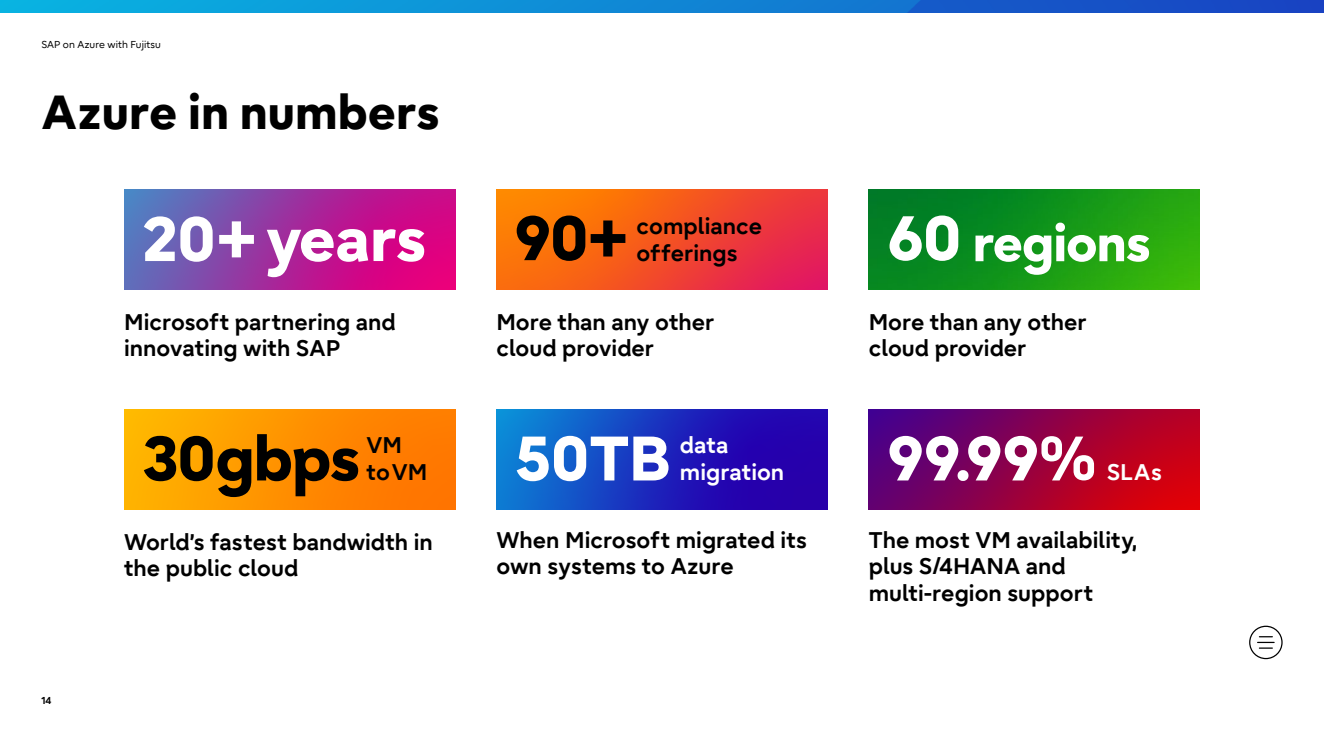
<style>
.page{position:relative;width:1324px;height:745px;background:#fff}
.page>*{position:absolute;margin:0;border:0;box-sizing:border-box;transform-origin:0 0}
.t1{font:800 47.5px "Fujitsu Infinity Pro";color:#000}
.t2{font:800 23.75px "Fujitsu Infinity Pro";color:#fff}
.t3{font:700 22.5px/26.2px "Fujitsu Infinity Pro";color:#000}
.t4{font:700 22.5px/26.2px "Fujitsu Infinity Pro";color:#fff}
.t5{font:10px "Fujitsu Infinity Pro";color:#000}
.t6{font:700 10px "Fujitsu Infinity Pro";color:#000}
</style>
<div class="page">
<img style="left:0;top:0;width:1323px;height:12px">
<svg style="left:496px;top:190px;width:331px;height:99px;background:#f14d29"></svg>
<svg style="left:496px;top:409px;width:331px;height:99px;background:#1c29ba"></svg>
<svg style="left:516px;top:215px;width:109px;height:46px;background:#853b06"></svg>
<svg style="left:516px;top:435px;width:152px;height:46px"></svg>
<svg style="left:124px;top:190px;width:331px;height:99px;background:#9d349d"></svg>
<div style="left:124px;top:409px;width:331px;height:99px;background:linear-gradient(to right,#ffb700,#ff7000)"></div>
<svg style="left:144px;top:216px;width:280px;height:61px"></svg>
<svg style="left:144px;top:434px;width:214px;height:62px;background:#975a00"></svg>
<img style="left:868px;top:190px;width:331px;height:99px">
<svg style="left:868px;top:409px;width:331px;height:99px;background:#99003f"></svg>
<svg style="left:889px;top:435px;width:205px;height:45px"></svg>
<svg style="left:889px;top:215px;width:69px;height:46px"></svg>
<svg style="left:975px;top:222px;width:174px;height:52px"></svg>
<svg style="left:1249px;top:626px;width:32px;height:32px"></svg>
<div style="left:1249px;top:625px;width:33px;height:33px;border:1px solid #000;border-radius:50%"></div>
<svg style="left:1257px;top:635px;width:17px;height:13px"></svg>
<p class="t5" style="left:41px;top:38px;width:121px">SAP on Azure with Fujitsu</p>
<h1 class="t1" style="left:41px;top:81px;width:400px">Azure in numbers</h1>
<p class="t3" style="left:124px;top:308px;width:273px">Microsoft partnering and innovating with SAP</p>
<p class="t3" style="left:366px;top:431px;width:62px">VM to VM</p>
<p class="t6" style="left:41px;top:693px;width:12px">14</p>
<p class="t3" style="left:124px;top:528px;width:310px">World’s fastest bandwidth in the public cloud</p>
<p class="t3" style="left:636px;top:213px;width:127px">compliance offerings</p>
<p class="t3" style="left:496px;top:308px;width:219px">More than any other cloud provider</p>
<p class="t4" style="left:680px;top:431px;width:106px">data migration</p>
<p class="t3" style="left:496px;top:526px;width:312px">When Microsoft migrated its own systems to Azure</p>
<p class="t3" style="left:868px;top:308px;width:219px">More than any other cloud provider</p>
<p class="t2" style="left:1104px;top:456px;width:61px">SLAs</p>
<p class="t4" style="left:1106px;top:458px;width:56px">SLAs</p>
<p class="t3" style="left:868px;top:526px;width:270px">The most VM availability, plus S/4HANA and multi-region support</p>
</div>
